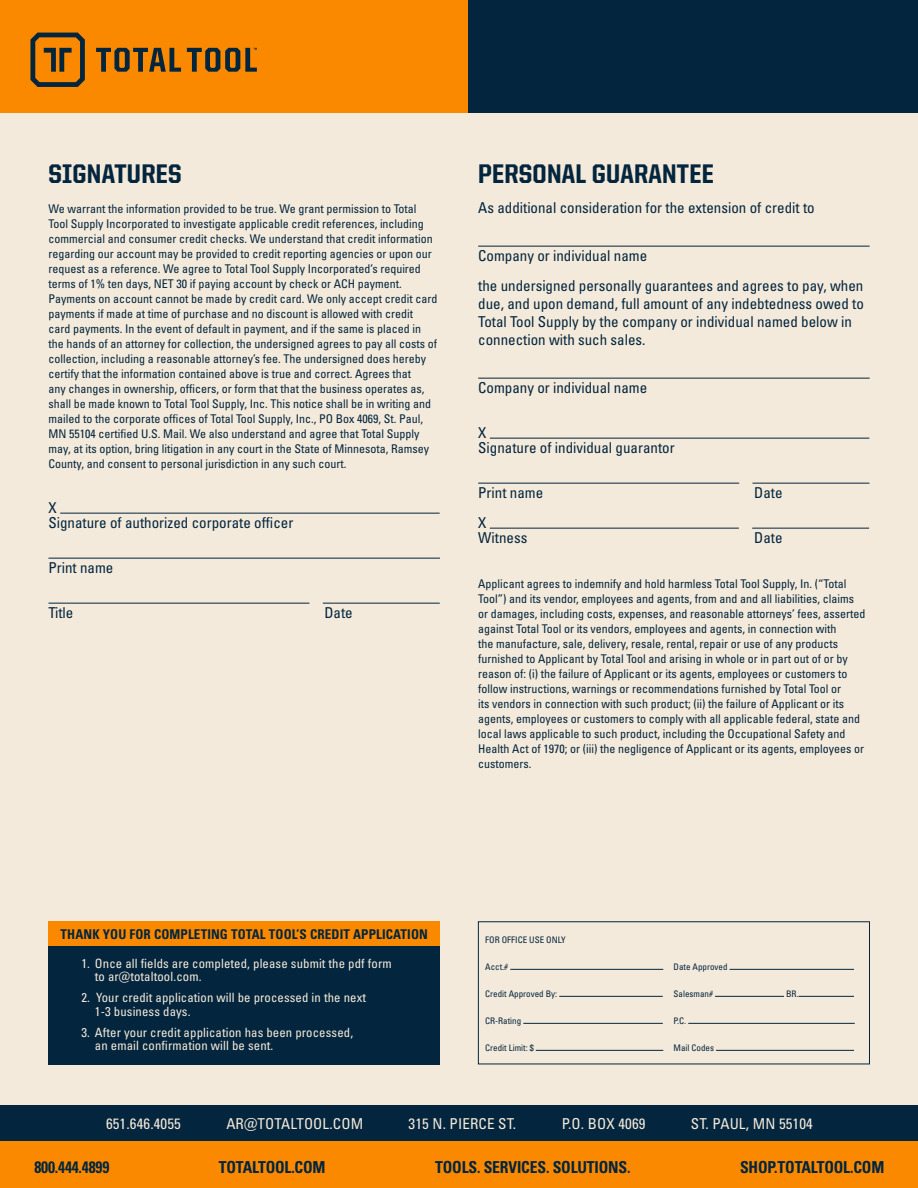
<style>
.page{position:relative;width:918px;height:1188px;background:#fff}
.page>*{position:absolute;margin:0;border:0;box-sizing:border-box;transform-origin:0 0}
.Paragraph_Style_3{font:800 27px "United Sans Semi Cond";letter-spacing:.01em;color:#03253d}
.t1{font:700 condensed 16.5px "Univers LT Pro";letter-spacing:-.01em;color:#03253d;scale:.95 1}
.Paragraph_Style_3-2{font:condensed 15px/18px "Univers";color:#03253d}
.t2{font:condensed 15px "Univers LT Pro";letter-spacing:.01em;color:#f4eadb}
.t3{font:700 condensed 13.5px "Univers LT Pro";letter-spacing:.01em;color:#03253d}
.t4{font:condensed 12.75px "Univers LT Pro";letter-spacing:.01em;color:#f4eadb}
.Paragraph_Style_3-3{font:condensed 12px/15px "Univers";color:#03253d}
.Paragraph_Style_3-4{font:condensed 9px "Univers";color:#03253d}
</style>
<div class="page">
<div style="left:0;top:87px;width:918px;height:1078px;background:#f4eadb"></div>
<div style="left:468px;top:0;width:450px;height:112px;background:#03253d"></div>
<div style="left:0;top:0;width:468px;height:112px;background:#fa8900"></div>
<svg style="left:96px;top:48px;width:161px;height:24px"></svg>
<svg style="left:30px;top:33px;width:55px;height:54px"></svg>
<hr style="left:60px;top:513px;width:380px;height:1px;background:#03253d">
<hr style="left:48px;top:558px;width:392px;height:1px;background:#03253d">
<hr style="left:48px;top:603px;width:261px;height:1px;background:#03253d">
<hr style="left:323px;top:603px;width:117px;height:1px;background:#03253d">
<hr style="left:478px;top:246px;width:392px;height:1px;background:#03253d">
<hr style="left:478px;top:378px;width:392px;height:1px;background:#03253d">
<hr style="left:490px;top:438px;width:379px;height:1px;background:#03253d">
<hr style="left:478px;top:483px;width:261px;height:1px;background:#03253d">
<hr style="left:753px;top:483px;width:117px;height:1px;background:#03253d">
<hr style="left:490px;top:528px;width:249px;height:1px;background:#03253d">
<hr style="left:752px;top:528px;width:117px;height:1px;background:#03253d">
<hr style="left:510px;top:969px;width:153px;height:1px;background:#03253d">
<hr style="left:730px;top:969px;width:124px;height:1px;background:#03253d">
<hr style="left:559px;top:996px;width:104px;height:1px;background:#03253d">
<hr style="left:715px;top:996px;width:69px;height:1px;background:#03253d">
<hr style="left:799px;top:996px;width:55px;height:1px;background:#03253d">
<hr style="left:523px;top:1023px;width:140px;height:1px;background:#03253d">
<hr style="left:688px;top:1023px;width:167px;height:1px;background:#03253d">
<hr style="left:536px;top:1050px;width:127px;height:1px;background:#03253d">
<hr style="left:716px;top:1050px;width:138px;height:1px;background:#03253d">
<div style="left:0;top:1105px;width:918px;height:47px;background:#03253d"></div>
<div style="left:0;top:1141px;width:918px;height:47px;background:#fa8900"></div>
<div style="left:48px;top:922px;width:392px;height:142px;background:#03253d"></div>
<div style="left:48px;top:922px;width:392px;height:24px;background:#fa8900"></div>
<p class="Paragraph_Style_3" style="left:48px;top:160px;width:135px">SIGNATURES</p>
<p class="Paragraph_Style_3-3" style="left:48px;top:201px;width:390px">We warrant the information provided to be true. We grant permission to Total Tool Supply Incorporated to investigate applicable credit references, including commercial and consumer credit checks. We understand that credit information regarding our account may be provided to credit reporting agencies or upon our request as a reference. We agree to Total Tool Supply Incorporated’s required terms of 1% ten days, NET 30 if paying account by check or ACH payment.<br>Payments on account cannot be made by credit card. We only accept credit card payments if made at time of purchase and no discount is allowed with credit card payments. In the event of default in payment, and if the same is placed in the hands of an attorney for collection, the undersigned agrees to pay all costs of collection, including a reasonable attorney’s fee. The undersigned does hereby certify that the information contained above is true and correct. Agrees that<br>any changes in ownership, officers, or form that that the business operates as, shall be made known to Total Tool Supply, Inc. This notice shall be in writing and mailed to the corporate offices of Total Tool Supply, Inc., PO Box 4069, St. Paul, MN 55104 certified U.S. Mail. We also understand and agree that Total Supply may, at its option, bring litigation in any court in the State of Minnesota, Ramsey County, and consent to personal jurisdiction in any such court.</p>
<p class="Paragraph_Style_3-2" style="left:48px;top:499px;width:10px">X</p>
<p class="Paragraph_Style_3-2" style="left:48px;top:514px;width:246px">Signature of authorized corporate officer</p>
<p class="Paragraph_Style_3-2" style="left:48px;top:559px;width:66px">Print name</p>
<p class="Paragraph_Style_3-2" style="left:48px;top:604px;width:26px">Title</p>
<p class="Paragraph_Style_3-2" style="left:324px;top:604px;width:30px">Date</p>
<p class="Paragraph_Style_3" style="left:478px;top:160px;width:237px">PERSONAL GUARANTEE</p>
<p class="Paragraph_Style_3-2" style="left:478px;top:199px;width:338px">As additional consideration for the extension of credit to</p>
<p class="Paragraph_Style_3-2" style="left:478px;top:247px;width:171px">Company or individual name</p>
<p class="Paragraph_Style_3-2" style="left:478px;top:277px;width:387px">the undersigned personally guarantees and agrees to pay, when</p>
<p class="Paragraph_Style_3-2" style="left:478px;top:295px;width:387px">due, and upon demand, full amount of any indebtedness owed to</p>
<p class="Paragraph_Style_3-2" style="left:478px;top:313px;width:375px">Total Tool Supply by the company or individual named below in connection with such sales.</p>
<p class="Paragraph_Style_3-2" style="left:478px;top:379px;width:171px">Company or individual name</p>
<p class="Paragraph_Style_3-2" style="left:478px;top:424px;width:10px">X</p>
<p class="Paragraph_Style_3-2" style="left:478px;top:439px;width:198px">Signature of individual guarantor</p>
<p class="Paragraph_Style_3-2" style="left:478px;top:484px;width:66px">Print name</p>
<p class="Paragraph_Style_3-2" style="left:754px;top:484px;width:30px">Date</p>
<p class="Paragraph_Style_3-2" style="left:478px;top:514px;width:10px">X</p>
<p class="Paragraph_Style_3-2" style="left:478px;top:529px;width:51px">Witness</p>
<p class="Paragraph_Style_3-2" style="left:754px;top:529px;width:30px">Date</p>
<p class="Paragraph_Style_3-3" style="left:478px;top:576px;width:389px">Applicant agrees to indemnify and hold harmless Total Tool Supply, In. (“Total Tool”) and its vendor, employees and agents, from and and all liabilities, claims or damages, including costs, expenses, and reasonable attorneys’ fees, asserted against Total Tool or its vendors, employees and agents, in connection with<br>the manufacture, sale, delivery, resale, rental, repair or use of any products furnished to Applicant by Total Tool and arising in whole or in part out of or by reason of: (i) the failure of Applicant or its agents, employees or customers to follow instructions, warnings or recommendations furnished by Total Tool or<br>its vendors in connection with such product; (ii) the failure of Applicant or its agents, employees or customers to comply with all applicable federal, state and local laws applicable to such product, including the Occupational Safety and Health Act of 1970; or (iii) the negligence of Applicant or its agents, employees or customers.</p>
<p class="t3" style="left:61px;top:926px;width:369px">THANK YOU FOR COMPLETING TOTAL TOOL’S CREDIT APPLICATION</p>
<p class="t4" style="left:81px;top:955px;width:312px">1. Once all fields are completed, please submit the pdf form</p>
<p class="t4" style="left:95px;top:968px;width:108px">to ar@totaltool.com.</p>
<p class="t4" style="left:81px;top:989px;width:286px">2. Your credit application will be processed in the next</p>
<p class="t4" style="left:95px;top:1003px;width:97px">1-3 business days.</p>
<p class="t4" style="left:81px;top:1024px;width:273px">3. After your credit application has been processed,</p>
<p class="t4" style="left:95px;top:1037px;width:180px">an email confirmation will be sent.</p>
<p class="Paragraph_Style_3-4" style="left:485px;top:934px;width:82px">FOR OFFICE USE ONLY</p>
<p class="Paragraph_Style_3-4" style="left:485px;top:961px;width:24px">Acct.#</p>
<p class="Paragraph_Style_3-4" style="left:674px;top:961px;width:55px">Date Approved</p>
<p class="Paragraph_Style_3-4" style="left:485px;top:988px;width:73px">Credit Approved By:</p>
<p class="Paragraph_Style_3-4" style="left:674px;top:988px;width:41px">Salesman#</p>
<p class="Paragraph_Style_3-4" style="left:786px;top:988px;width:14px">BR.</p>
<p class="Paragraph_Style_3-4" style="left:485px;top:1015px;width:38px">CR-Rating</p>
<p class="Paragraph_Style_3-4" style="left:674px;top:1015px;width:14px">P.C.</p>
<p class="Paragraph_Style_3-4" style="left:485px;top:1042px;width:50px">Credit Limit: $</p>
<p class="Paragraph_Style_3-4" style="left:674px;top:1042px;width:42px">Mail Codes</p>
<p class="t2" style="left:106px;top:1114px;width:76px">651.646.4055</p>
<p class="t2" style="left:226px;top:1114px;width:138px">AR@TOTALTOOL.COM</p>
<p class="t2" style="left:409px;top:1114px;width:109px">315 N. PIERCE ST.</p>
<p class="t2" style="left:562px;top:1114px;width:85px">P.O. BOX 4069</p>
<p class="t2" style="left:691px;top:1114px;width:124px">ST. PAUL, MN 55104</p>
<p class="t1" style="left:35px;top:1158px;width:80px">800.444.4899</p>
<p class="t1" style="left:219px;top:1158px;width:114px">TOTALTOOL.COM</p>
<p class="t1" style="left:435px;top:1158px;width:207px">TOOLS. SERVICES. SOLUTIONS.</p>
<p class="t1" style="left:740px;top:1158px;width:153px">SHOP.TOTALTOOL.COM</p>
</div>
